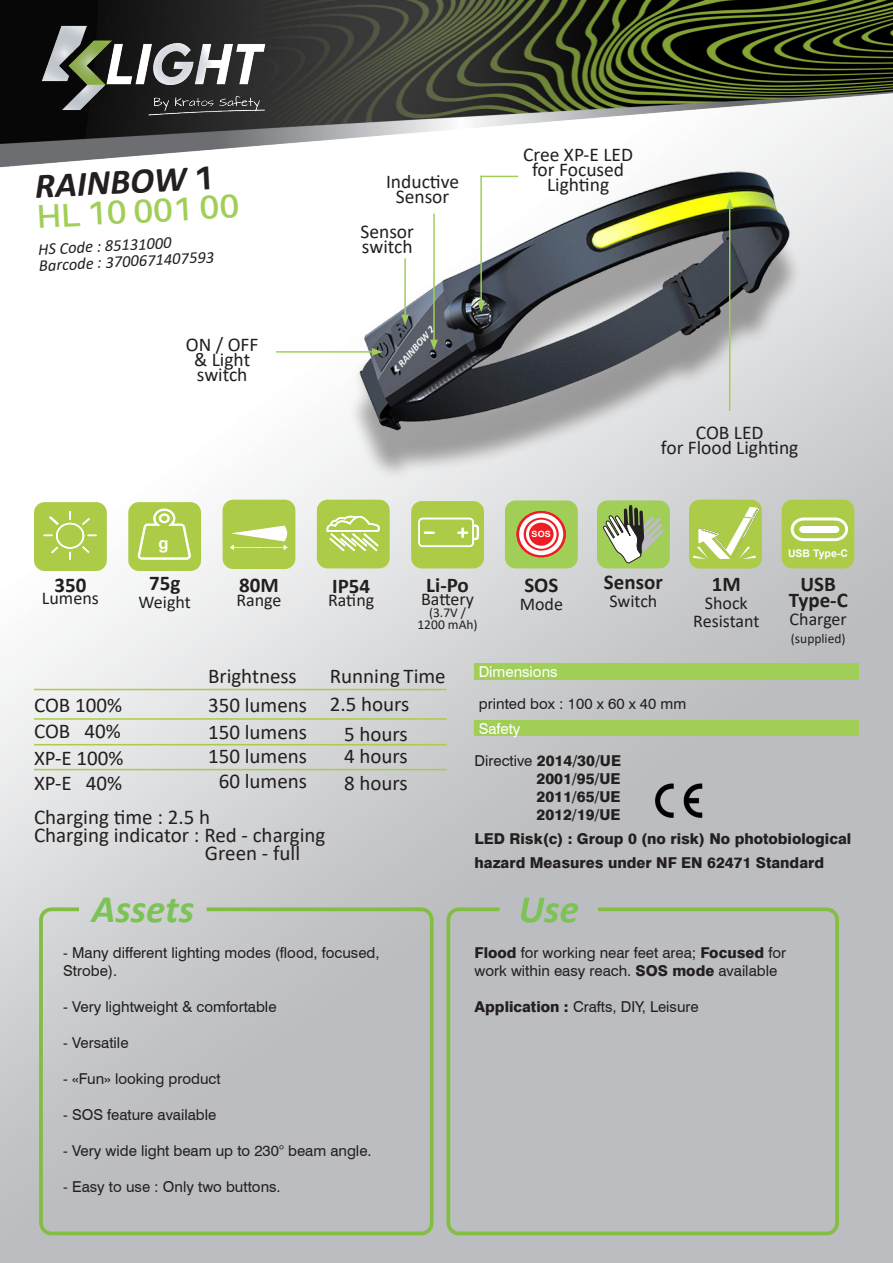
<style>
.page{position:relative;width:893px;height:1263px;background:#fff}
.page>*{position:absolute;margin:0;border:0;box-sizing:border-box;transform-origin:0 0}
.t1{font:italic 700 39px "Calibri";color:#7cc356}
.t2{font:italic 700 36px "Calibri";color:#231f20}
.t3{font:600 33px "Aileron";color:#a0ce57}
.t4{font:21px "Calibri";color:#231f20}
.t5{font:700 21px/16.5px "Calibri";color:#231f20;text-align:center}
.t6{font:19.5px/15px "Calibri";color:#231f20;text-align:center}
.t7{font:18px/18px "Calibri";color:#231f20;text-align:center}
.t8{font:italic 16.5px "Calibri";color:#231f20}
.t9{font:700 16.5px "Arial";color:#fff}
.t10{font:15px/18px "Swiss 721 BT";color:#231f20}
.t11{font:800 15px/24px "Swiss 721 BT";color:#231f20}
.t12{font:15px "Swiss 721 BT";color:#fff}
.t13{font:13.5px "Calibri";color:#231f20}
.t14{font:700 10.5px "Arial";color:#fff}
.t15{font:700 10.05px "Arial";color:#fff;scale:1.05 1}
.t16{font:700 8.55px "Arial";color:#fff;scale:1.05 1}
.s1{font-family:"Aileron";font-style:normal;font-size:33px}
.s2{font-weight:400}
.s3{font-weight:800}
</style>
<div class="page">
<img style="left:0;top:0;width:893px;height:1263px">
<img style="left:34px;top:18px;width:238px;height:105px">
<div style="left:475px;top:663px;width:384px;height:16px;background:#a0ce57"></div>
<div style="left:475px;top:720px;width:384px;height:16px;background:#a0ce57"></div>
<div style="left:348px;top:196px;width:454px;height:285px;background:#231f20;opacity:.39"></div>
<img style="left:360px;top:171px;width:429px;height:259px">
<hr style="left:34px;top:689px;width:412px;height:1px;background:#accb46">
<hr style="left:34px;top:744px;width:412px;height:1px;background:#accb46">
<hr style="left:34px;top:718px;width:412px;height:2px;background:#accb46">
<hr style="left:34px;top:769px;width:412px;height:1px;background:#accb46">
<div style="left:39px;top:907px;width:395px;height:328px;border:4px solid #83bd41;border-radius:11px"></div>
<div style="left:446px;top:907px;width:393px;height:328px;border:4px solid #83bd41;border-radius:11px"></div>
<hr style="left:729px;top:207px;width:1px;height:204px;background:#a0ce57">
<svg style="left:726px;top:198px;width:7px;height:11px"></svg>
<hr style="left:480px;top:176px;width:2px;height:128px;background:#a0ce57">
<svg style="left:477px;top:302px;width:8px;height:10px"></svg>
<hr style="left:433px;top:214px;width:2px;height:128px;background:#a0ce57">
<svg style="left:430px;top:340px;width:8px;height:10px"></svg>
<hr style="left:404px;top:258px;width:2px;height:59px;background:#a0ce57">
<svg style="left:401px;top:315px;width:8px;height:10px"></svg>
<hr style="left:480px;top:176px;width:38px;height:1px;background:#a0ce57">
<hr style="left:276px;top:351px;width:98px;height:2px;background:#a0ce57">
<svg style="left:372px;top:348px;width:10px;height:8px"></svg>
<div style="left:34px;top:502px;width:73px;height:69px;background:#accb46;border-radius:11px"></div>
<svg style="left:43px;top:511px;width:54px;height:49px"></svg>
<div style="left:128px;top:502px;width:73px;height:69px;background:#accb46;border-radius:11px"></div>
<svg style="left:138px;top:509px;width:53px;height:51px"></svg>
<div style="left:317px;top:500px;width:73px;height:68px;background:#accb46;border-radius:11px"></div>
<svg style="left:326px;top:515px;width:54px;height:36px"></svg>
<div style="left:411px;top:501px;width:73px;height:67px;background:#accb46;border-radius:11px"></div>
<svg style="left:418px;top:518px;width:61px;height:29px"></svg>
<div style="left:689px;top:500px;width:73px;height:68px;background:#accb46;border-radius:11px"></div>
<svg style="left:693px;top:507px;width:66px;height:52px"></svg>
<div style="left:505px;top:500px;width:73px;height:68px;background:#a0ce57;border-radius:11px"></div>
<svg style="left:516px;top:511px;width:50px;height:47px"></svg>
<svg style="left:521px;top:515px;width:40px;height:38px"></svg>
<div style="left:519px;top:513px;width:44px;height:42px;border:4px solid #fff;border-radius:50%"></div>
<div style="left:527px;top:521px;width:28px;height:26px;background:#ee1d23;border-radius:50%"></div>
<div style="left:526px;top:520px;width:31px;height:29px;border:3px solid #fff;border-radius:50%"></div>
<div style="left:223px;top:500px;width:72px;height:69px;background:#accb46;border-radius:11px"></div>
<svg style="left:230px;top:526px;width:58px;height:24px"></svg>
<div style="left:597px;top:500px;width:73px;height:68px;background:#a0ce57;border-radius:11px"></div>
<svg style="left:602px;top:505px;width:62px;height:68px"></svg>
<div style="left:782px;top:500px;width:72px;height:68px;background:#accb46;border-radius:11px"></div>
<svg style="left:790px;top:517px;width:59px;height:25px"></svg>
<svg style="left:799px;top:526px;width:7px;height:7px"></svg>
<div style="left:833px;top:526px;width:6px;height:7px;background:#fff;border-radius:50%"></div>
<div style="left:802px;top:526px;width:35px;height:7px;background:#fff"></div>
<img style="left:653px;top:783px;width:51px;height:35px">
<p class="t2" style="left:34px;top:160px;width:181px;rotate:-3deg">RAINBOW <span class="s1">1</span></p>
<p class="t3" style="left:35px;top:198px;width:205px;rotate:-3deg">HL 10 001 00</p>
<p class="t8" style="left:38px;top:238px;width:135px;rotate:-3deg">HS Code : 85131000</p>
<p class="t8" style="left:38px;top:254px;width:177px;rotate:-3deg">Barcode : 3700671407593</p>
<p class="t6" style="left:186px;top:337px;width:74px">ON / OFF</p>
<p class="t6" style="left:194px;top:352px;width:58px;text-align:left">&amp; Light switch</p>
<p class="t5" style="left:54px;top:576px;width:33px">350</p>
<p class="t7" style="left:42px;top:588px;width:58px">Lumens</p>
<p class="t9" style="left:159px;top:531px;width:12px">g</p>
<p class="t5" style="left:149px;top:575px;width:33px">75g</p>
<p class="t7" style="left:139px;top:593px;width:54px">Weight</p>
<p class="t5" style="left:239px;top:576px;width:41px">80M</p>
<p class="t7" style="left:236px;top:590px;width:47px">Range</p>
<p class="t6" style="left:386px;top:174px;width:75px">Inductive</p>
<p class="t6" style="left:396px;top:189px;width:55px">Sensor</p>
<p class="t6" style="left:360px;top:224px;width:55px">Sensor</p>
<p class="t6" style="left:362px;top:239px;width:52px">switch</p>
<p class="t6" style="left:523px;top:147px;width:111px">Cree XP-E LED</p>
<p class="t6" style="left:532px;top:162px;width:94px">for Focused<br>Lighting</p>
<p class="t5" style="left:332px;top:577px;width:40px">IP54</p>
<p class="t7" style="left:328px;top:591px;width:48px">Rating</p>
<p class="t5" style="left:426px;top:576px;width:44px">Li-Po</p>
<p class="t7" style="left:421px;top:590px;width:54px">Battery</p>
<p class="t13" style="left:429px;top:604px;width:39px">(3.7V /</p>
<p class="t13" style="left:417px;top:616px;width:62px">1200 mAh)</p>
<p class="t15" style="left:530px;top:527px;width:23px">SOS</p>
<p class="t16" style="left:532px;top:528px;width:20px">S S</p>
<p class="t5" style="left:524px;top:576px;width:36px">SOS</p>
<p class="t7" style="left:520px;top:594px;width:45px">Mode</p>
<p class="t6" style="left:696px;top:425px;width:69px">COB LED</p>
<p class="t6" style="left:661px;top:440px;width:139px">for Flood Lighting</p>
<p class="t5" style="left:604px;top:573px;width:60px">Sensor</p>
<p class="t7" style="left:609px;top:591px;width:49px">Switch</p>
<p class="t5" style="left:712px;top:575px;width:31px">1M</p>
<p class="t7" style="left:693px;top:593px;width:68px">Shock<br>Resistant</p>
<p class="t14" style="left:788px;top:546px;width:61px">USB Type-C</p>
<p class="t5" style="left:789px;top:575px;width:61px">USB<br>Type-C</p>
<p class="t7" style="left:790px;top:610px;width:59px">Charger</p>
<p class="t13" style="left:791px;top:629px;width:56px">(supplied)</p>
<p class="t4" style="left:208px;top:661px;width:90px">Brightness</p>
<p class="t4" style="left:330px;top:661px;width:117px">Running Time</p>
<p class="t4" style="left:208px;top:691px;width:100px">350 lumens</p>
<p class="t4" style="left:208px;top:717px;width:100px">150 lumens</p>
<p class="t4" style="left:330px;top:690px;width:81px">2.5 hours</p>
<p class="t4" style="left:344px;top:741px;width:65px">4 hours</p>
<p class="t4" style="left:34px;top:690px;width:90px">COB 100%</p>
<p class="t4" style="left:34px;top:716px;width:88px">COB 40%</p>
<p class="t4" style="left:34px;top:768px;width:90px">XP-E 40%</p>
<p class="t4" style="left:344px;top:719px;width:65px">5 hours</p>
<p class="t4" style="left:34px;top:743px;width:91px">XP-E 100%</p>
<p class="t4" style="left:208px;top:742px;width:100px">150 lumens</p>
<p class="t4" style="left:219px;top:767px;width:90px">60 lumens</p>
<p class="t4" style="left:344px;top:769px;width:65px">8 hours</p>
<p class="t4" style="left:34px;top:802px;width:178px">Charging time : 2.5 h</p>
<p class="t4" style="left:34px;top:820px;width:293px">Charging indicator : Red - charging</p>
<p class="t4" style="left:205px;top:838px;width:97px">Green - full</p>
<p class="t12" style="left:479px;top:662px;width:81px">Dimensions</p>
<p class="t10" style="left:479px;top:694px;width:209px">printed box : 100 x 60 x 40 mm</p>
<p class="t12" style="left:479px;top:719px;width:43px">Safety</p>
<p class="t11" style="left:475px;top:748px;width:148px"><span class="s2">Directive</span> 2014/30/UE</p>
<p class="t11" style="left:536px;top:766px;width:86px">2001/95/UE</p>
<p class="t11" style="left:536px;top:784px;width:86px">2011/65/UE</p>
<p class="t11" style="left:536px;top:802px;width:86px">2012/19/UE</p>
<p class="t11" style="left:475px;top:826px;width:378px">LED Risk(c) : Group 0 (no risk) No photobiological hazard Measures under NF EN 62471 Standard</p>
<p class="t1" style="left:92px;top:882px;width:104px">Assets</p>
<p class="t1" style="left:519px;top:882px;width:61px">Use</p>
<p class="t10" style="left:63px;top:943px;width:318px">- Many different lighting modes (flood, focused,<br>Strobe).</p>
<p class="t10" style="left:63px;top:997px;width:215px">- Very lightweight &amp; comfortable</p>
<p class="t10" style="left:63px;top:1033px;width:67px">- Versatile</p>
<p class="t10" style="left:63px;top:1069px;width:159px">- «Fun» looking product</p>
<p class="t10" style="left:63px;top:1105px;width:155px">- SOS feature available</p>
<p class="t10" style="left:63px;top:1141px;width:310px">- Very wide light beam up to 230° beam angle.</p>
<p class="t10" style="left:63px;top:1177px;width:219px">- Easy to use : Only two buttons.</p>
<p class="t10" style="left:475px;top:943px;width:313px"><span class="s3">Flood</span> for working near feet area; <span class="s3">Focused</span> for work within easy reach. <span class="s3">SOS mode</span> available</p>
<p class="t10" style="left:475px;top:997px;width:226px"><span class="s3">Application :</span> Crafts, DIY, Leisure</p>
</div>
